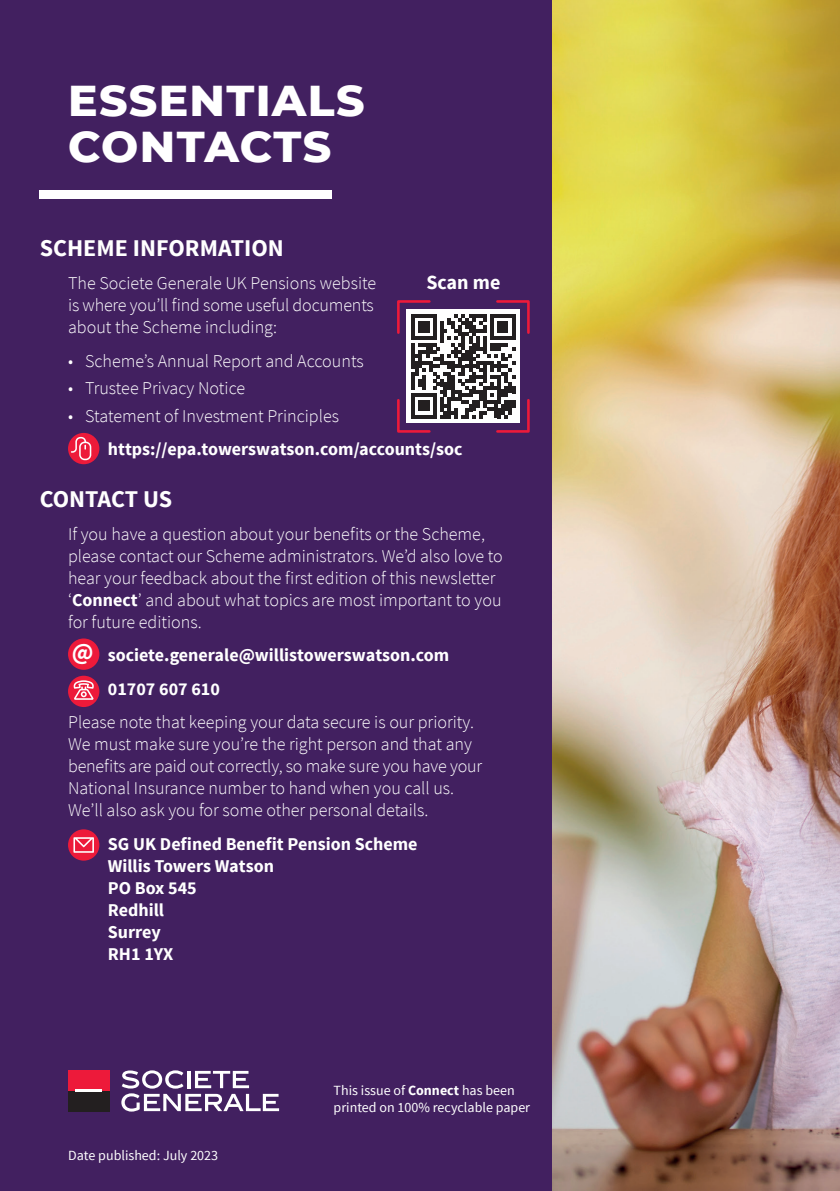
<style>
.page{position:relative;width:840px;height:1191px;background:#fff}
.page>*{position:absolute;margin:0;border:0;box-sizing:border-box;transform-origin:0 0}
.SG_Heading_1{font:800 44px/46px "Montserrat";letter-spacing:.03em;color:#fff}
.SG_Red_Heading_2{font:700 24px "Source Sans Pro";color:#fff}
.SG_Body_Copy_9pt{font:700 24px "Source Sans Pro";color:#fff}
.SG_Body_Copy_9pt-2{font:700 20px "Source Sans Pro";color:#fff}
.SG_Body_Copy_9pt-3{font:300 18px/22px "Source Sans Pro";color:#fff}
.SG_Body_Copy_9pt-4{font:700 18px/22px "Source Sans Pro";color:#fff}
.SG_Small_text{font:14px/16.8px "Source Sans Pro";color:#fff}
.s1{font-weight:700}
</style>
<div class="page">
<div style="left:0;top:0;width:561px;height:1191px;background:#422060"></div>
<img style="left:552px;top:0;width:287px;height:1191px">
<svg style="left:121px;top:1070px;width:158px;height:41px"></svg>
<div style="left:68px;top:1070px;width:41px;height:21px;background:#ed1a3a"></div>
<div style="left:68px;top:1091px;width:41px;height:20px;background:#231f20"></div>
<hr style="left:75px;top:1089px;width:27px;height:3px;background:#fff">
<div style="left:68px;top:675px;width:31px;height:32px;background:#ed1a3a;border-radius:50%"></div>
<svg style="left:74px;top:680px;width:20px;height:20px"></svg>
<div style="left:68px;top:433px;width:31px;height:31px;background:#ed1a3a;border-radius:50%"></div>
<svg style="left:71px;top:437px;width:20px;height:23px"></svg>
<div style="left:68px;top:638px;width:31px;height:32px;background:#ed1a3a;border-radius:50%"></div>
<div style="left:68px;top:829px;width:31px;height:31px;background:#ed1a3a;border-radius:50%"></div>
<svg style="left:73px;top:837px;width:21px;height:15px"></svg>
<svg style="left:397px;top:300px;width:133px;height:133px"></svg>
<div style="left:40px;top:190px;width:292px;height:9px;background:#fff"></div>
<p class="SG_Heading_1" style="left:68px;top:75px;width:298px">ESSENTIALS<br>CONTACTS</p>
<p class="SG_Red_Heading_2" style="left:40px;top:233px;width:245px">SCHEME INFORMATION</p>
<p class="SG_Body_Copy_9pt-2" style="left:426px;top:269px;width:76px">Scan me</p>
<p class="SG_Body_Copy_9pt-3" style="left:68px;top:272px;width:309px">The Societe Generale UK Pensions website is where you’ll find some useful documents about the Scheme including:</p>
<p class="SG_Body_Copy_9pt-3" style="left:68px;top:349px;width:297px">• Scheme’s Annual Report and Accounts</p>
<p class="SG_Body_Copy_9pt-3" style="left:68px;top:377px;width:178px">• Trustee Privacy Notice</p>
<p class="SG_Body_Copy_9pt-3" style="left:68px;top:405px;width:272px">• Statement of Investment Principles</p>
<p class="SG_Body_Copy_9pt-4" style="left:108px;top:439px;width:356px">https://epa.towerswatson.com/accounts/soc</p>
<p class="SG_Red_Heading_2" style="left:40px;top:484px;width:134px">CONTACT US</p>
<p class="SG_Body_Copy_9pt-3" style="left:68px;top:523px;width:436px">If you have a question about your benefits or the Scheme, please contact our Scheme administrators. We’d also love to hear your feedback about the first edition of this newsletter ‘<span class="s1">Connect</span>’ and about what topics are most important to you for future editions.</p>
<p class="SG_Body_Copy_9pt-4" style="left:108px;top:645px;width:343px">societe.generale@willistowerswatson.com</p>
<p class="SG_Body_Copy_9pt-4" style="left:108px;top:678px;width:114px">01707 607 610</p>
<p class="SG_Body_Copy_9pt-3" style="left:68px;top:711px;width:415px">Please note that keeping your data secure is our priority.<br>We must make sure you’re the right person and that any benefits are paid out correctly, so make sure you have your National Insurance number to hand when you call us.<br>We’ll also ask you for some other personal details.</p>
<p class="SG_Body_Copy_9pt-4" style="left:108px;top:833px;width:311px">SG UK Defined Benefit Pension Scheme<br>Willis Towers Watson<br>PO Box 545<br>Redhill<br>Surrey<br>RH1 1YX</p>
<p class="SG_Body_Copy_9pt" style="left:72px;top:637px;width:23px">@</p>
<p class="SG_Small_text" style="left:68px;top:1147px;width:151px">Date published: July 2023</p>
<p class="SG_Small_text" style="left:333px;top:1082px;width:198px">This issue of <span class="s1">Connect</span> has been printed on 100% recyclable paper</p>
</div>
